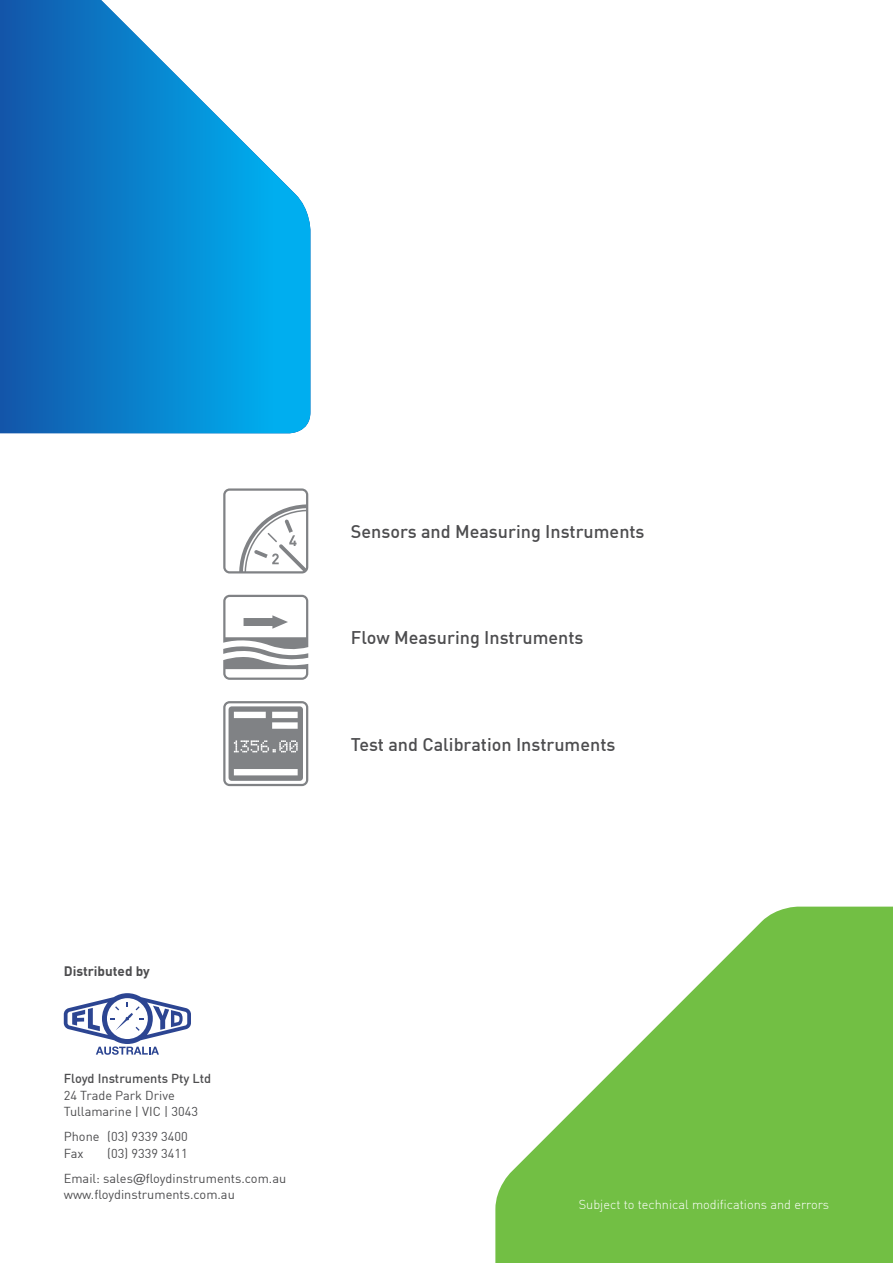
<style>
.page{position:relative;width:893px;height:1263px;background:#fff}
.page>*{position:absolute;margin:0;border:0;box-sizing:border-box;transform-origin:0 0}
.t1{font:500 18px "DIN Offc";color:#4d4d4f}
.t2{font:700 13.5px "DIN Offc";color:#4d4d4f}
.t3{font:12.75px/16.5px "DIN Offc";color:#4d4d4f}
.t4{font:300 12.75px "DIN Offc";color:#fff}
.t5{font:500 12.75px "DIN Offc";color:#4d4d4f}
.s1{font-family:"Futura BT";font-weight:700;font-stretch:condensed}
</style>
<div class="page">
<svg style="left:495px;top:907px;width:398px;height:356px;fill:#72bf44"></svg>
<svg style="left:0;top:0;width:310px;height:433px"></svg>
<svg style="left:223px;top:488px;width:85px;height:85px"></svg>
<svg style="left:223px;top:595px;width:85px;height:85px"></svg>
<svg style="left:223px;top:701px;width:85px;height:85px"></svg>
<svg style="left:64px;top:993px;width:127px;height:62px"></svg>
<h1 class="t1" style="left:351px;top:520px;width:295px">Sensors and Measuring Instruments</h1>
<h1 class="t1" style="left:351px;top:626px;width:234px">Flow Measuring Instruments</h1>
<h1 class="t1" style="left:351px;top:732px;width:266px">Test and Calibration Instruments</h1>
<p class="t2" style="left:64px;top:963px;width:88px">Distributed by</p>
<p class="t5" style="left:64px;top:1070px;width:149px">Floyd Instruments Pty Ltd</p>
<p class="t3" style="left:64px;top:1086px;width:136px">24 Trade Park Drive<br>Tullamarine | VIC | 3043</p>
<p class="t3" style="left:64px;top:1128px;width:126px">Phone (03) 9339 3400<br>Fax</p>
<p class="t3" style="left:64px;top:1140px;width:224px;line-height:25px;text-indent:44px">(03) 9339 3411<br>Email: sales<span class="s1">@</span>floydinstruments.com.au</p>
<p class="t3" style="left:64px;top:1186px;width:173px">www.floydinstruments.com.au</p>
<p class="t4" style="left:579px;top:1196px;width:252px">Subject to technical modifications and errors</p>
</div>
